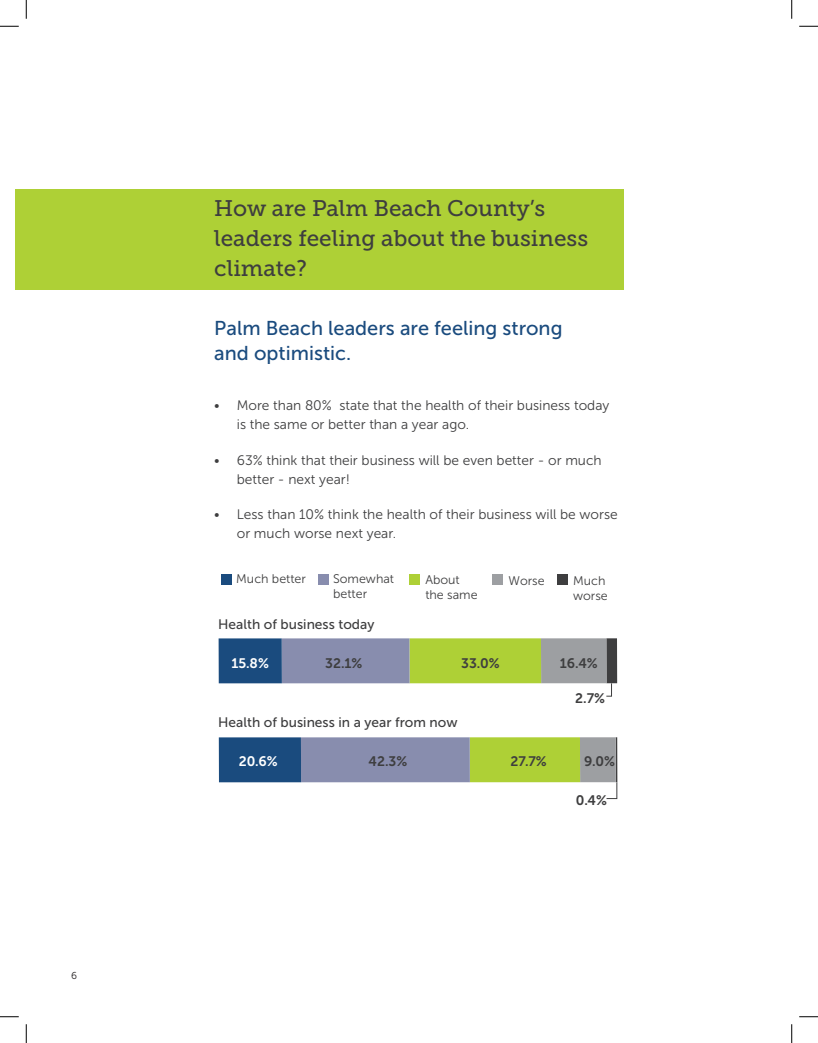
<style>
.page{position:relative;width:818px;height:1043px;background:#fff}
.page>*{position:absolute;margin:0;border:0;box-sizing:border-box;transform-origin:0 0}
.t1{font:22.5px/30px "Museo Slab 500";color:#3e3e3f}
.t2{font:20px/25px "Museo Sans 500";color:#1a4b7e}
.t3{font:13.75px/18.8px "Museo Sans 300";color:#3e3e3f}
.t4{font:13.75px "Museo Sans 500";letter-spacing:-.005em;color:#3e3e3f}
.t5{font:13.75px "Museo Sans 700";color:#3e3e3f}
.t6{font:13.75px "Museo Sans 700";color:#fff}
.t7{font:12.5px/15px "Museo Sans 300";color:#3e3e3f}
.t8{font:10px "Museo Sans 300";color:#231f20}
</style>
<div class="page">
<div style="left:15px;top:189px;width:608px;height:101px;background:#aed036"></div>
<div style="left:606px;top:638px;width:11px;height:45px;background:#3e3e3f"></div>
<div style="left:541px;top:638px;width:65px;height:45px;background:#9d9fa2"></div>
<div style="left:409px;top:638px;width:132px;height:45px;background:#aed036"></div>
<div style="left:282px;top:638px;width:127px;height:45px;background:#888dae"></div>
<div style="left:218px;top:638px;width:64px;height:45px;background:#1a4b7e"></div>
<div style="left:580px;top:737px;width:35px;height:45px;background:#9d9fa2"></div>
<div style="left:469px;top:737px;width:111px;height:45px;background:#aed036"></div>
<div style="left:301px;top:737px;width:169px;height:45px;background:#888dae"></div>
<div style="left:219px;top:737px;width:82px;height:45px;background:#1a4b7e"></div>
<div style="left:409px;top:574px;width:11px;height:10px;background:#aed036"></div>
<div style="left:318px;top:573px;width:11px;height:11px;background:#888dae"></div>
<div style="left:221px;top:574px;width:11px;height:11px;background:#1a4b7e"></div>
<div style="left:492px;top:574px;width:11px;height:11px;background:#9d9fa2"></div>
<div style="left:556px;top:574px;width:11px;height:11px;background:#3e3e3f"></div>
<svg style="left:605px;top:682px;width:12px;height:117px"></svg>
<svg style="left:0;top:25px;width:19px;height:2px"></svg>
<svg style="left:799px;top:25px;width:19px;height:2px"></svg>
<svg style="left:0;top:1016px;width:19px;height:1px"></svg>
<svg style="left:799px;top:1016px;width:19px;height:1px"></svg>
<svg style="left:25px;top:0;width:2px;height:19px"></svg>
<svg style="left:25px;top:1024px;width:2px;height:18px"></svg>
<svg style="left:791px;top:0;width:1px;height:19px"></svg>
<svg style="left:791px;top:1024px;width:1px;height:18px"></svg>
<p class="t8" style="left:71px;top:970px;width:7px">6</p>
<p class="t1" style="left:214px;top:193px;width:375px">How are Palm Beach County’s leaders feeling about the business climate?</p>
<p class="t2" style="left:214px;top:316px;width:350px">Palm Beach leaders are feeling strong and optimistic.</p>
<p class="t3" style="left:237px;top:396px;width:374px;text-indent:-22px">• More than 80% state that the health of their business today is the same or better than a year ago.</p>
<p class="t3" style="left:237px;top:451px;width:366px;text-indent:-22px">• 63% think that their business will be even better - or much better - next year!</p>
<p class="t3" style="left:237px;top:505px;width:382px;text-indent:-22px">• Less than 10% think the health of their business will be worse or much worse next year.</p>
<p class="t7" style="left:333px;top:571px;width:62px">Somewhat better</p>
<p class="t7" style="left:236px;top:571px;width:71px">Much better</p>
<p class="t7" style="left:508px;top:573px;width:38px">Worse</p>
<p class="t7" style="left:573px;top:573px;width:36px">Much worse</p>
<p class="t7" style="left:425px;top:572px;width:54px">About the same</p>
<p class="t4" style="left:218px;top:616px;width:158px">Health of business today</p>
<p class="t6" style="left:231px;top:655px;width:39px">15.8%</p>
<p class="t5" style="left:325px;top:655px;width:39px">32.1%</p>
<p class="t5" style="left:461px;top:655px;width:40px">33.0%</p>
<p class="t4" style="left:218px;top:714px;width:241px">Health of business in a year from now</p>
<p class="t6" style="left:239px;top:753px;width:40px">20.6%</p>
<p class="t5" style="left:368px;top:753px;width:40px">42.3%</p>
<p class="t5" style="left:510px;top:753px;width:38px">27.7%</p>
<p class="t5" style="left:560px;top:655px;width:39px">16.4%</p>
<p class="t5" style="left:575px;top:690px;width:31px">2.7%</p>
<p class="t5" style="left:584px;top:753px;width:32px">9.0%</p>
<p class="t5" style="left:576px;top:793px;width:32px">0.4%</p>
</div>
